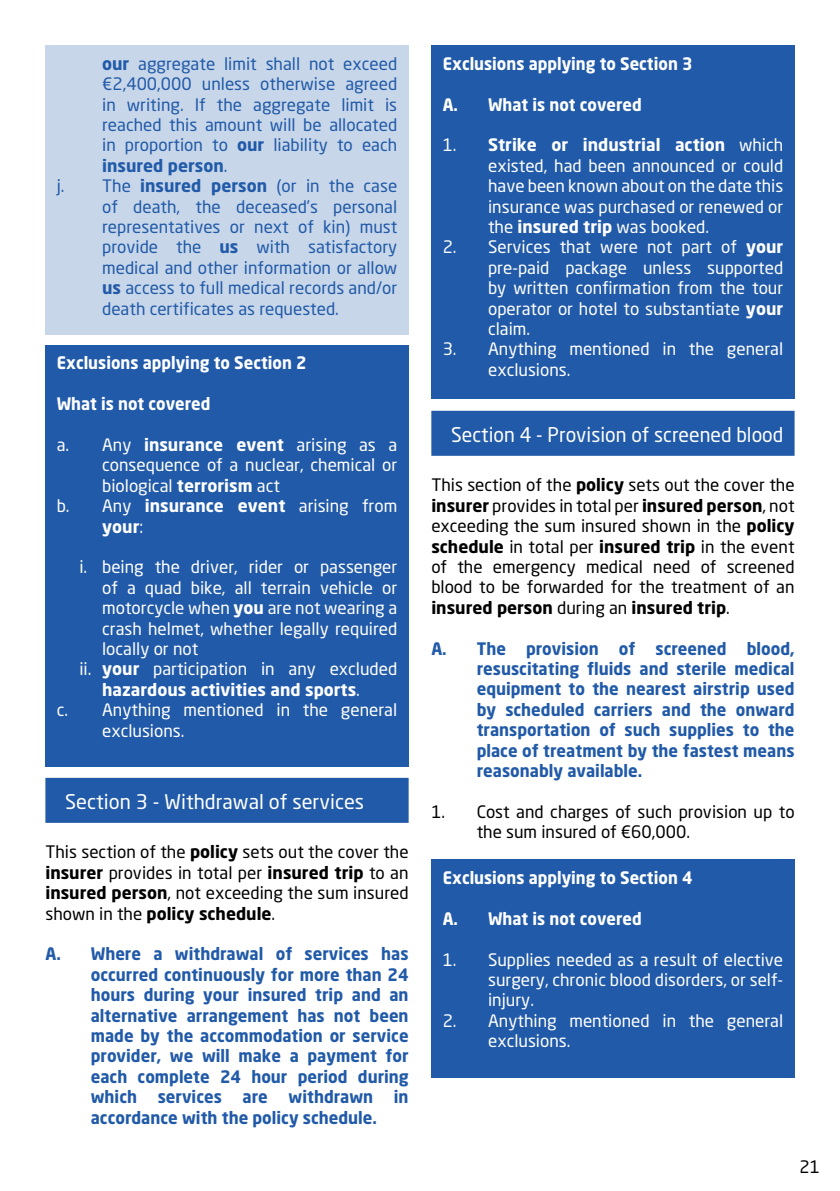
<style>
.page{position:relative;width:840px;height:1191px;background:#fff}
.page>*{position:absolute;margin:0;border:0;box-sizing:border-box;transform-origin:0 0}
.t1{font:20px "Neo Sans W1 G";color:#fff}
.t2{font:17px/20.4px "Neo Sans W1 G";color:#fff;text-align:justify}
.t3{font:700 17px/20.4px "Neo Sans W1 G";color:#215aa8;text-align:justify;scale:.96 1}
.t4{font:17px/20.4px "Neo Sans W1 G";color:#000;text-align:justify}
.t5{font:17px "Neo Sans W1 G";color:#215aa8}
.t6{font:700 17px "Neo Sans W1 G";color:#fff;scale:.95 1}
.t7{font:700 17px "Neo Sans W1 G";color:#fff}
.t8{font:700 17px "Neo Sans W1 G";color:#215aa8}
.s1{font-weight:700}
.s2{font-weight:400}
</style>
<div class="page">
<div style="left:45px;top:45px;width:363px;height:289px;background:#c7d6e9"></div>
<div style="left:45px;top:345px;width:363px;height:422px;background:#215aa8"></div>
<div style="left:431px;top:45px;width:363px;height:354px;background:#215aa8"></div>
<div style="left:431px;top:411px;width:363px;height:45px;background:#215aa8"></div>
<div style="left:45px;top:778px;width:363px;height:45px;background:#215aa8"></div>
<div style="left:431px;top:859px;width:363px;height:219px;background:#215aa8"></div>
<p class="t5" style="left:102px;top:53px;width:296px"><span class="s1">our</span> aggregate limit shall not exceed</p>
<p class="t5" style="left:102px;top:73px;width:296px">€2,400,000 unless otherwise agreed</p>
<p class="t5" style="left:102px;top:94px;width:296px">in writing. If the aggregate limit is</p>
<p class="t5" style="left:102px;top:114px;width:296px">reached this amount will be allocated</p>
<p class="t5" style="left:102px;top:135px;width:296px">in proportion to <span class="s1">our</span> liability to each</p>
<p class="t8" style="left:102px;top:154px;width:127px">insured person<span class="s2">.</span></p>
<p class="t5" style="left:57px;top:175px;width:342px">j. The <span class="s1">insured person</span> (or in the case</p>
<p class="t5" style="left:102px;top:196px;width:296px">of death, the deceased’s personal</p>
<p class="t5" style="left:102px;top:216px;width:296px">representatives or next of kin) must</p>
<p class="t5" style="left:102px;top:237px;width:296px">provide the <span class="s1">us</span> with satisfactory</p>
<p class="t5" style="left:102px;top:257px;width:296px">medical and other information or allow</p>
<p class="t5" style="left:102px;top:277px;width:296px"><span class="s1">us</span> access to full medical records and/or</p>
<p class="t5" style="left:102px;top:298px;width:238px">death certificates as requested.</p>
<p class="t6" style="left:57px;top:352px;width:264px">Exclusions applying to Section 2</p>
<p class="t6" style="left:57px;top:393px;width:163px">What is not covered</p>
<p class="t2" style="left:57px;top:434px;width:342px">a. Any <span class="s1">insurance event</span> arising as a</p>
<p class="t2" style="left:102px;top:454px;width:296px">consequence of a nuclear, chemical or</p>
<p class="t2" style="left:102px;top:475px;width:179px">biological <span class="s1">terrorism</span> act</p>
<p class="t2" style="left:57px;top:495px;width:342px">b. Any <span class="s1">insurance event</span> arising from</p>
<p class="t7" style="left:102px;top:515px;width:42px">your<span class="s2">:</span></p>
<p class="t2" style="left:79px;top:556px;width:319px">i. being the driver, rider or passenger</p>
<p class="t2" style="left:102px;top:577px;width:296px">of a quad bike, all terrain vehicle or</p>
<p class="t2" style="left:102px;top:597px;width:296px">motorcycle when <span class="s1">you</span> are not wearing a</p>
<p class="t2" style="left:102px;top:618px;width:296px">crash helmet, whether legally required</p>
<p class="t2" style="left:102px;top:638px;width:98px">locally or not</p>
<p class="t2" style="left:79px;top:658px;width:319px">ii. <span class="s1">your</span> participation in any excluded</p>
<p class="t7" style="left:102px;top:678px;width:259px">hazardous activities and sports<span class="s2">.</span></p>
<p class="t2" style="left:57px;top:699px;width:342px">c. Anything mentioned in the general</p>
<p class="t2" style="left:102px;top:720px;width:84px">exclusions.</p>
<p class="t1" style="left:65px;top:789px;width:300px">Section 3 - Withdrawal of services</p>
<p class="t4" style="left:45px;top:841px;width:364px">This section of the <span class="s1">policy</span> sets out the cover the <span class="s1">insurer</span> provides in total per <span class="s1">insured trip</span> to an <span class="s1">insured person</span>, not exceeding the sum insured shown in the <span class="s1">policy schedule</span>.</p>
<p class="t3" style="left:91px;top:943px;width:332px;text-indent:-45px">A. Where a withdrawal of services has occurred continuously for more than 24 hours during your insured trip and an alternative arrangement has not been made by the accommodation or service provider, we will make a payment for each complete 24 hour period during which services are withdrawn in accordance with the policy schedule.</p>
<p class="t6" style="left:442px;top:52px;width:264px">Exclusions applying to Section 3</p>
<p class="t6" style="left:442px;top:93px;width:211px">A. What is not covered</p>
<p class="t2" style="left:488px;top:135px;width:296px;text-indent:-45px">1. <span class="s1">Strike or industrial action</span> which existed, had been announced or could have been known about on the date this insurance was purchased or renewed or the <span class="s1">insured trip</span> was booked.</p>
<p class="t2" style="left:488px;top:237px;width:296px;text-indent:-45px">2. Services that were not part of <span class="s1">your </span>pre-paid package unless supported by written confirmation from the tour operator or hotel to substantiate <span class="s1">your </span>claim.</p>
<p class="t2" style="left:488px;top:339px;width:296px;text-indent:-45px">3. Anything mentioned in the general exclusions.</p>
<p class="t1" style="left:451px;top:422px;width:333px">Section 4 - Provision of screened blood</p>
<p class="t4" style="left:431px;top:474px;width:364px">This section of the <span class="s1">policy</span> sets out the cover the <span class="s1">insurer</span> provides in total per <span class="s1">insured person</span>, not exceeding the sum insured shown in the <span class="s1">policy schedule</span> in total per <span class="s1">insured trip</span> in the event of the emergency medical need of screened blood to be forwarded for the treatment of an <span class="s1">insured person</span> during an <span class="s1">insured trip</span>.</p>
<p class="t3" style="left:476px;top:637px;width:332px;text-indent:-45px">A. The provision of screened blood, resuscitating fluids and sterile medical equipment to the nearest airstrip used by scheduled carriers and the onward transportation of such supplies to the place of treatment by the fastest means reasonably available.</p>
<p class="t4" style="left:476px;top:801px;width:319px;text-indent:-45px">1. Cost and charges of such provision up to the sum insured of €60,000.</p>
<p class="t6" style="left:442px;top:866px;width:264px">Exclusions applying to Section 4</p>
<p class="t6" style="left:442px;top:907px;width:211px">A. What is not covered</p>
<p class="t2" style="left:488px;top:949px;width:296px;text-indent:-45px">1. Supplies needed as a result of elective surgery, chronic blood disorders, or self&shy;injury.</p>
<p class="t2" style="left:488px;top:1010px;width:296px;text-indent:-45px">2. Anything mentioned in the general exclusions.</p>
<p class="t4" style="left:799px;top:1156px;width:22px">21</p>
</div>
